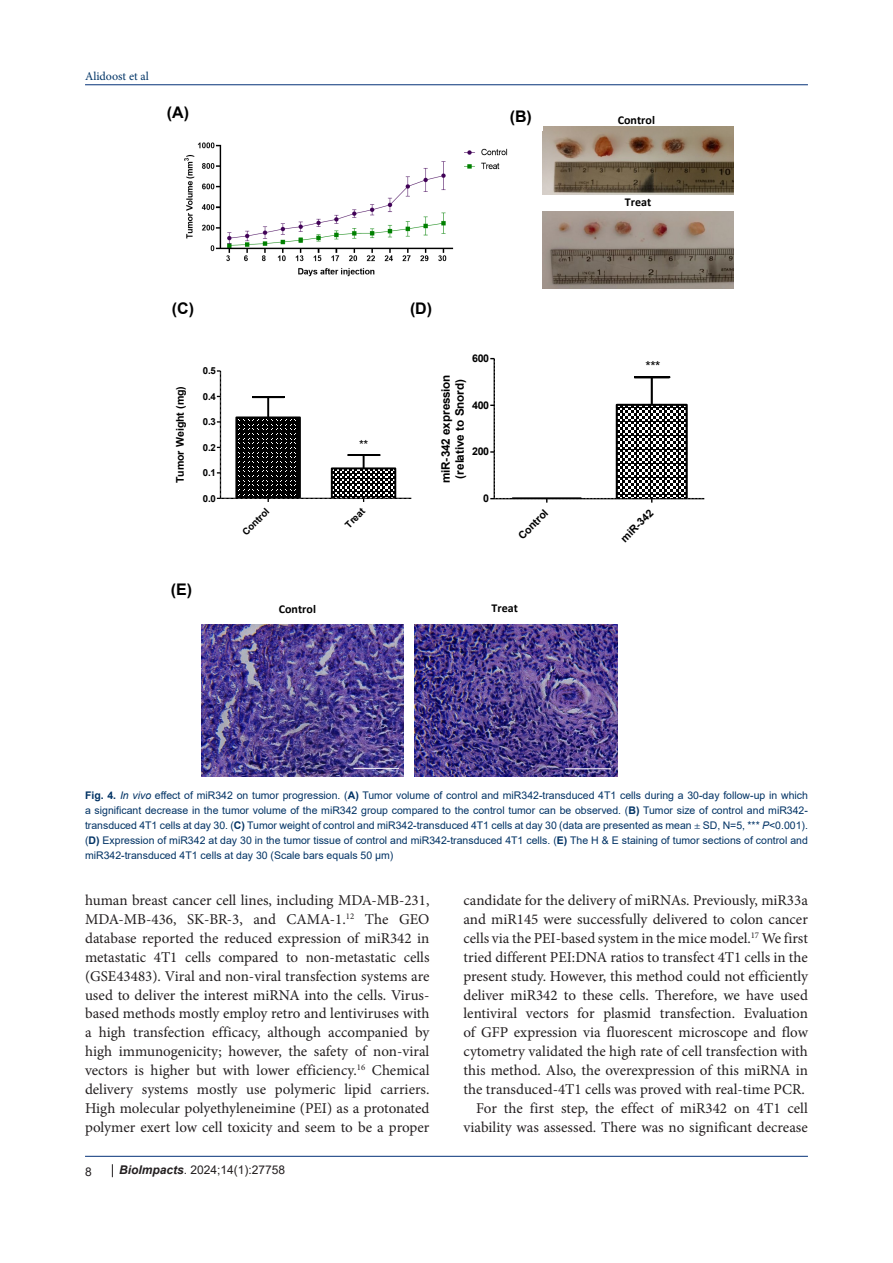
<style>
.page{position:relative;width:893px;height:1263px;background:#fff}
.page>*{position:absolute;margin:0;border:0;box-sizing:border-box;transform-origin:0 0}
.t1{font:700 16.05px "Arial";color:#000}
.t2{font:15px/18.9px "Minion Pro";color:#231f20;text-align:justify}
.t3{font:13.5px "Arial";color:#000}
.t4{font:12.3px "Arial";color:#000}
.t5{font:12px "Arial";color:#231f20}
.t6{font:700 12px "Calibri";color:#000}
.t7{font:12px "Minion Pro";color:#003466}
.t8{font:700 11.7px/14px "Arial";letter-spacing:-.015em;color:#000;text-align:center}
.t9{font:700 10.65px "Arial";letter-spacing:-.03em;color:#000}
.t10{font:700 10.65px "Arial";letter-spacing:-.01em;color:#000}
.t11{font:10.5px/15px "Arial";color:#003264;text-align:justify}
.t12{font:700 9.6px "Arial";color:#000}
.s1{font-weight:700}
.s2{font-style:italic}
.s3{font-family:"Optima LT Std"}
.s4{font-weight:700;font-style:italic}
</style>
<div class="page">
<hr style="left:85px;top:84px;width:723px;height:1px;background:#053278">
<hr style="left:85px;top:1156px;width:723px;height:1px;background:#053278">
<svg style="left:112px;top:1164px;width:1px;height:13px"></svg>
<img style="left:542px;top:127px;width:191px;height:67px">
<img style="left:184px;top:142px;width:324px;height:135px">
<img style="left:542px;top:211px;width:191px;height:77px">
<img style="left:415px;top:624px;width:202px;height:153px">
<img style="left:202px;top:624px;width:202px;height:153px">
<hr style="left:353px;top:768px;width:46px;height:1px;background:#fff">
<hr style="left:565px;top:768px;width:46px;height:1px;background:#fff">
<svg style="left:490px;top:358px;width:214px;height:145px"></svg>
<svg style="left:217px;top:370px;width:194px;height:132px"></svg>
<p class="t7" style="left:85px;top:68px;width:65px">Alidoost et al</p>
<p class="t1" style="left:167px;top:101px;width:24px">(A)</p>
<p class="t1" style="left:510px;top:105px;width:24px">(B)</p>
<p class="t6" style="left:618px;top:112px;width:39px">Control</p>
<p class="t6" style="left:625px;top:194px;width:28px">Treat</p>
<p class="t1" style="left:172px;top:297px;width:24px">(C)</p>
<p class="t1" style="left:410px;top:297px;width:24px">(D)</p>
<p class="t10" style="left:173px;top:483px;width:99px;rotate:-90deg">Tumor Weight (mg)</p>
<p class="t12" style="left:203px;top:364px;width:15px">0.5</p>
<p class="t12" style="left:203px;top:389px;width:15px">0.4</p>
<p class="t12" style="left:203px;top:415px;width:15px">0.3</p>
<p class="t12" style="left:203px;top:440px;width:15px">0.2</p>
<p class="t12" style="left:203px;top:466px;width:15px">0.1</p>
<p class="t12" style="left:203px;top:491px;width:15px">0.0</p>
<p class="t4" style="left:359px;top:436px;width:11px">**</p>
<p class="t12" style="left:239px;top:529px;width:35px;rotate:-45deg">Control</p>
<p class="t12" style="left:342px;top:521px;width:25px;rotate:-45deg">Treat</p>
<p class="t9" style="left:472px;top:351px;width:19px">600</p>
<p class="t8" style="left:439px;top:482px;width:109px;rotate:-90deg">miR-342 expression (relative to Snord)</p>
<p class="t9" style="left:472px;top:398px;width:19px">400</p>
<p class="t9" style="left:472px;top:444px;width:19px">200</p>
<p class="t9" style="left:483px;top:491px;width:7px">0</p>
<p class="t1" style="left:171px;top:578px;width:23px">(E)</p>
<p class="t3" style="left:645px;top:357px;width:17px">***</p>
<p class="t9" style="left:515px;top:532px;width:39px;rotate:-45deg">Control</p>
<p class="t9" style="left:617px;top:535px;width:42px;rotate:-45deg">miR-342</p>
<p class="t6" style="left:279px;top:600px;width:39px">Control</p>
<p class="t6" style="left:492px;top:600px;width:28px">Treat</p>
<p class="t11" style="left:85px;top:787px;width:724px"><span class="s1">Fig. 4.</span> <span class="s2">In vivo</span> effect of miR342 on tumor progression. (<span class="s1">A)</span> Tumor volume of control and miR342-transduced 4T1 cells during a 30-day follow-up in which a significant decrease in the tumor volume of the miR342 group compared to the control tumor can be observed. (<span class="s1">B)</span> Tumor size of control and miR342- transduced 4T1 cells at day 30. (<span class="s1">C)</span> Tumor weight of control and miR342-transduced 4T1 cells at day 30 (data are presented as mean <span class="s3">±</span> SD, N=5, *** <span class="s2">P</span>&lt;0.001). (<span class="s1">D)</span> Expression of miR342 at day 30 in the tumor tissue of control and miR342-transduced 4T1 cells. (<span class="s1">E)</span> The H &amp; E staining of tumor sections of control and miR342-transduced 4T1 cells at day 30 (Scale bars equals 50 µm)</p>
<p class="t2" style="left:85px;top:891px;width:346px">human breast cancer cell lines, including MDA-MB-231, MDA-MB-436, SK-BR-3, and CAMA-1.<sup>12</sup> The GEO database reported the reduced expression of miR342 in metastatic 4T1 cells compared to non-metastatic cells (GSE43483). Viral and non-viral transfection systems are used to deliver the interest miRNA into the cells. Virus&shy;based methods mostly employ retro and lentiviruses with a high transfection efficacy, although accompanied by high immunogenicity; however, the safety of non-viral vectors is higher but with lower efficiency.<sup>16</sup> Chemical delivery systems mostly use polymeric lipid carriers.<br>High molecular polyethyleneimine (PEI) as a protonated polymer exert low cell toxicity and seem to be a proper</p>
<p class="t2" style="left:463px;top:891px;width:346px">candidate for the delivery of miRNAs. Previously, miR33a and miR145 were successfully delivered to colon cancer cells via the PEI-based system in the mice model.<sup>17</sup> We first tried different PEI:DNA ratios to transfect 4T1 cells in the present study. However, this method could not efficiently deliver miR342 to these cells. Therefore, we have used lentiviral vectors for plasmid transfection. Evaluation of GFP expression via fluorescent microscope and flow cytometry validated the high rate of cell transfection with this method. Also, the overexpression of this miRNA in the transduced-4T1 cells was proved with real-time PCR.</p>
<p class="t2" style="left:463px;top:1099px;width:346px;text-align:right">For the first step, the effect of miR342 on 4T1 cell viability was assessed. There was no significant decrease</p>
<p class="t5" style="left:85px;top:1163px;width:8px">8</p>
<p class="t5" style="left:119px;top:1162px;width:168px"><span class="s4">BioImpacts</span>. 2024;14(1):27758</p>
</div>
